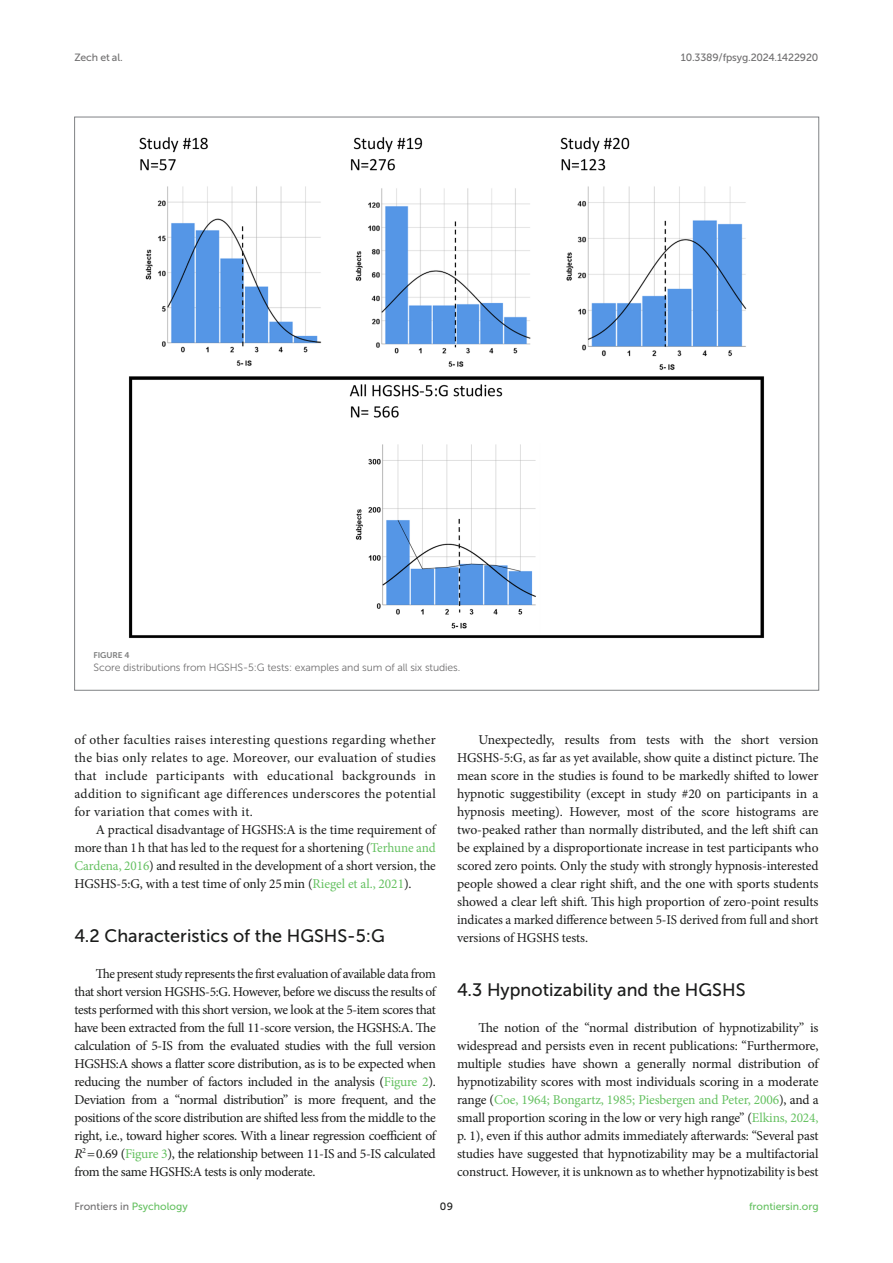
<style>
.page{position:relative;width:893px;height:1263px;background:#fff}
.page>*{position:absolute;margin:0;border:0;box-sizing:border-box;transform-origin:0 0}
.HEAD_2{font:18px "Museo Sans 500";color:#1b1c1b}
.TEXT_FLUSH{font:13.5px/18px "Minion Pro";letter-spacing:-.02em;color:#1b1c1b;text-align:justify}
.TEXT{font:13.5px/18px "Minion Pro";letter-spacing:-.005em;color:#1b1c1b;text-align:justify}
.FIG_LEG{font:10.5px "Museo Sans 300";letter-spacing:-.01em;color:#706f70}
.t1{font:10.5px "Museo Sans 500";letter-spacing:-.015em;color:#706f70}
.t2{font:10.5px "Museo Sans 500";color:#65c161}
.t3{font:10.5px "Museo Sans 500";color:#1b1c1b}
.FIG_HD{font:8.25px "Museo Sans 700";letter-spacing:-.01em;color:#7e7f7f}
.s1{color:#65c161}
.s2{font-style:italic}
</style>
<div class="page">
<img style="left:129px;top:137px;width:635px;height:501px">
<p class="t1" style="left:74px;top:51px;width:50px">Zech et al.</p>
<p class="t1" style="left:681px;top:51px;width:139px">10.3389/fpsyg.2024.1422920</p>
<p class="FIG_HD" style="left:94px;top:650px;width:37px">FIGURE 4</p>
<p class="FIG_LEG" style="left:94px;top:662px;width:368px">Score distributions from HGSHS-5:G tests: examples and sum of all six studies.</p>
<p class="TEXT" style="left:74px;top:731px;width:363px">of other faculties raises interesting questions regarding whether the bias only relates to age. Moreover, our evaluation of studies that include participants with educational backgrounds in addition to significant age differences underscores the potential for variation that comes with it.</p>
<p class="TEXT" style="left:74px;top:821px;width:363px;text-indent:21px">A practical disadvantage of HGSHS:A is the time requirement of more than 1h that has led to the request for a shortening (<span class="s1">Terhune and Cardena, 2016</span>) and resulted in the development of a short version, the HGSHS-5:G, with a test time of only 25min (<span class="s1">Riegel et al., 2021</span>).</p>
<p class="HEAD_2" style="left:74px;top:926px;width:312px">4.2 Characteristics of the HGSHS-5:G</p>
<p class="TEXT_FLUSH" style="left:74px;top:965px;width:363px;text-indent:21px">The present study represents the first evaluation of available data from that short version HGSHS-5:G. However, before we discuss the results of tests performed with this short version, we look at the 5-item scores that have been extracted from the full 11-score version, the HGSHS:A. The calculation of 5-IS from the evaluated studies with the full version HGSHS:A shows a flatter score distribution, as is to be expected when reducing the number of factors included in the analysis (<span class="s1">Figure 2</span>).<br>Deviation from a “normal distribution” is more frequent, and the positions of the score distribution are shifted less from the middle to the right, i.e., toward higher scores. With a linear regression coefficient of <span class="s2">R</span><sup>2</sup> =0.69 (<span class="s1">Figure 3</span>), the relationship between 11-IS and 5-IS calculated from the same HGSHS:A tests is only moderate.</p>
<p class="TEXT" style="left:457px;top:731px;width:363px;text-indent:21px">Unexpectedly, results from tests with the short version HGSHS-5:G, as far as yet available, show quite a distinct picture. The mean score in the studies is found to be markedly shifted to lower hypnotic suggestibility (except in study #20 on participants in a hypnosis meeting). However, most of the score histograms are two-peaked rather than normally distributed, and the left shift can be explained by a disproportionate increase in test participants who scored zero points. Only the study with strongly hypnosis-interested people showed a clear right shift, and the one with sports students showed a clear left shift. This high proportion of zero-point results indicates a marked difference between 5-IS derived from full and short versions of HGSHS tests.</p>
<p class="HEAD_2" style="left:457px;top:980px;width:290px">4.3 Hypnotizability and the HGSHS</p>
<p class="TEXT_FLUSH" style="left:457px;top:1019px;width:363px;text-indent:21px">The notion of the “normal distribution of hypnotizability” is widespread and persists even in recent publications: “Furthermore, multiple studies have shown a generally normal distribution of hypnotizability scores with most individuals scoring in a moderate range (<span class="s1">Coe, 1964; Bongartz, 1985; Piesbergen and Peter, 2006</span>), and a small proportion scoring in the low or very high range” (<span class="s1">Elkins, 2024, </span>p. 1), even if this author admits immediately afterwards: “Several past studies have suggested that hypnotizability may be a multifactorial construct. However, it is unknown as to whether hypnotizability is best</p>
<p class="t1" style="left:74px;top:1200px;width:115px">Frontiers in <span class="s1">Psychology</span></p>
<p class="t3" style="left:440px;top:1200px;width:15px">09</p>
<p class="t2" style="left:749px;top:1200px;width:71px">frontiersin.org</p>
</div>
